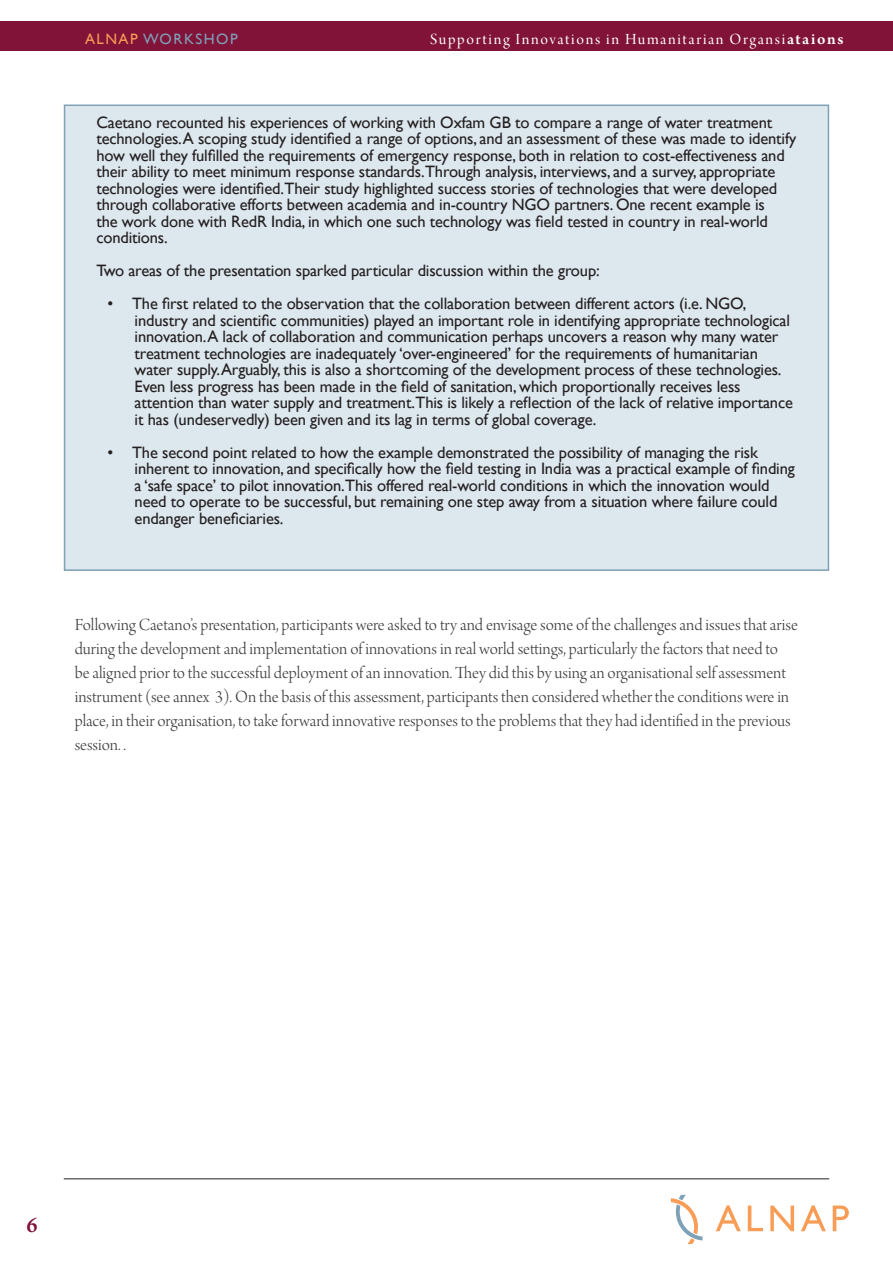
<style>
.page{position:relative;width:893px;height:1263px;background:#fff}
.page>*{position:absolute;margin:0;border:0;box-sizing:border-box;transform-origin:0 0}
.t1{font:600 22.5px "Arno Pro";color:#811238}
.t2{font:18px/24px "Arno Pro Light Display";color:#3e3e3f}
.t3{font:16.5px/16.5px "Gill Sans";letter-spacing:-.01em;color:#231f20}
.t4{font:16.5px "Arno Pro Display";letter-spacing:.1em;color:#fff}
.t5{font:15px "Gill Sans";letter-spacing:.1em;color:#7ea1b7}
.s1{color:#f89c56}
.s2{font-family:"Arno Pro";font-weight:600}
</style>
<div class="page">
<div style="left:64px;top:105px;width:765px;height:466px;background:#dde7ee;border:2px solid #7ea1b7"></div>
<div style="left:0;top:21px;width:893px;height:29px;background:#811238"></div>
<hr style="left:64px;top:1178px;width:765px;height:1px;background:#231f20">
<svg style="left:716px;top:1205px;width:133px;height:26px"></svg>
<svg style="left:671px;top:1195px;width:31px;height:49px"></svg>
<p class="t5" style="left:85px;top:30px;width:153px"><span class="s1">ALNAP</span> Workshop</p>
<p class="t4" style="left:430px;top:30px;width:415px">Supporting Innovations in Humanitarian Organsi<span class="s2">ataions</span></p>
<p class="t3" style="left:96px;top:114px;width:701px">Caetano recounted his experiences of working with Oxfam GB to compare a range of water treatment technologies.A scoping study identified a range of options, and an assessment of these was made to identify how well they fulfilled the requirements of emergency response, both in relation to cost-effectiveness and their ability to meet minimum response standards.Through analysis, interviews, and a survey, appropriate technologies were identified.Their study highlighted success stories of technologies that were developed through collaborative efforts between academia and in-country NGO partners. One recent example is<br>the work done with RedR India, in which one such technology was field tested in country in real-world conditions.</p>
<p class="t3" style="left:96px;top:262px;width:505px">Two areas of the presentation sparked particular discussion within the group:</p>
<p class="t3" style="left:135px;top:295px;width:660px;text-indent:-27px">• The first related to the observation that the collaboration between different actors (i.e. NGO, industry and scientific communities) played an important role in identifying appropriate technological innovation.A lack of collaboration and communication perhaps uncovers a reason why many water treatment technologies are inadequately ‘over-engineered’ for the requirements of humanitarian water supply.Arguably, this is also a shortcoming of the development process of these technologies.<br>Even less progress has been made in the field of sanitation, which proportionally receives less attention than water supply and treatment.This is likely a reflection of the lack of relative importance it has (undeservedly) been given and its lag in terms of global coverage.</p>
<p class="t3" style="left:135px;top:444px;width:662px;text-indent:-27px">• The second point related to how the example demonstrated the possibility of managing the risk inherent to innovation, and specifically how the field testing in India was a practical example of finding a ‘safe space’ to pilot innovation.This offered real-world conditions in which the innovation would need to operate to be successful, but remaining one step away from a situation where failure could endanger beneficiaries.</p>
<p class="t2" style="left:75px;top:614px;width:725px">Following Caetano’s presentation, participants were asked to try and envisage some of the challenges and issues that arise during the development and implementation of innovations in real world settings, particularly the factors that need to<br>be aligned prior to the successful deployment of an innovation. They did this by using an organisational self assessment instrument (see annex 3). On the basis of this assessment, participants then considered whether the conditions were in place, in their organisation, to take forward innovative responses to the problems that they had identified in the previous session. .</p>
<h1 class="t1" style="left:27px;top:1212px;width:13px">6</h1>
</div>
